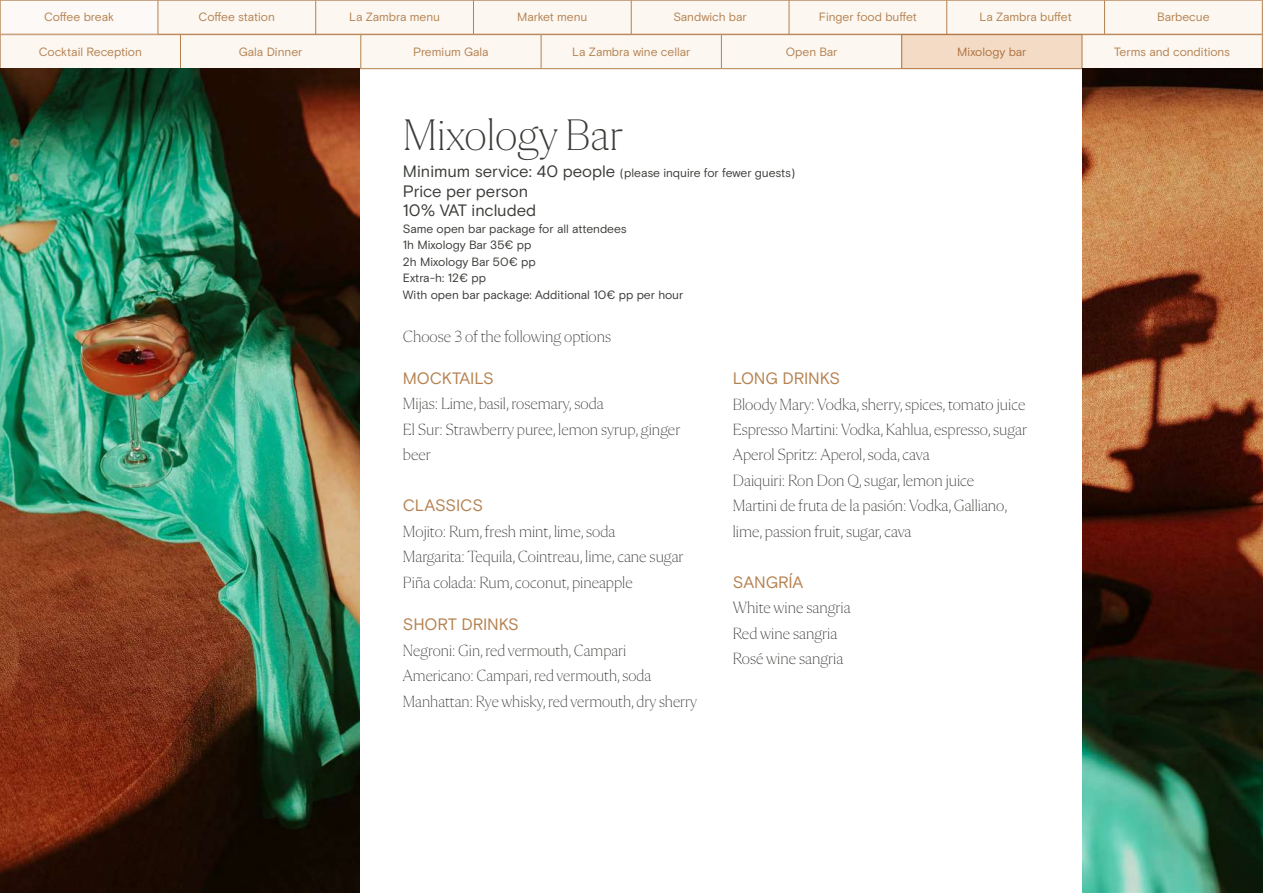
<style>
.page{position:relative;width:1263px;height:893px;background:#fff}
.page>*{position:absolute;margin:0;border:0;box-sizing:border-box;transform-origin:0 0}
.t1{font:200 45px "Flecha M";color:#383b36}
.t2{font:200 16.5px/25.5px "Flecha M";color:#383b36}
.t3{font:16.5px "Basis Grotesque";letter-spacing:-.015em;color:#b48150}
.t4{font:16.5px/19.8px "Basis Grotesque";letter-spacing:-.005em;color:#383b36}
.t5{font:12px "Basis Grotesque";letter-spacing:-.01em;color:#b48150}
.t6{font:12px/16.5px "Basis Grotesque";color:#383b36}
.s1{font-size:16.5px}
</style>
<div class="page">
<hr style="left:1262px;top:35px;width:1px;height:33px;background:#b48150">
<div style="left:0;top:1px;width:1262px;height:68px;background:#fcf7f1"></div>
<hr style="left:0;top:0;width:158px;height:1px;background:#b48150">
<hr style="left:0;top:0;width:1px;height:34px;background:#b48150">
<hr style="left:158px;top:0;width:158px;height:1px;background:#b48150">
<hr style="left:158px;top:0;width:1px;height:34px;background:#b48150">
<hr style="left:316px;top:0;width:157px;height:1px;background:#b48150">
<hr style="left:315px;top:0;width:1px;height:34px;background:#b48150">
<hr style="left:473px;top:0;width:158px;height:1px;background:#b48150">
<hr style="left:473px;top:0;width:1px;height:34px;background:#b48150">
<hr style="left:631px;top:0;width:158px;height:1px;background:#b48150">
<hr style="left:631px;top:0;width:1px;height:34px;background:#b48150">
<hr style="left:789px;top:0;width:158px;height:1px;background:#b48150">
<hr style="left:789px;top:0;width:1px;height:34px;background:#b48150">
<hr style="left:947px;top:0;width:157px;height:1px;background:#b48150">
<hr style="left:946px;top:0;width:1px;height:34px;background:#b48150">
<hr style="left:1104px;top:0;width:158px;height:1px;background:#b48150">
<hr style="left:1104px;top:0;width:1px;height:34px;background:#b48150">
<hr style="left:1262px;top:0;width:1px;height:34px;background:#b48150">
<hr style="left:0;top:34px;width:158px;height:1px;background:#b48150">
<hr style="left:158px;top:34px;width:158px;height:1px;background:#b48150">
<hr style="left:316px;top:34px;width:157px;height:1px;background:#b48150">
<hr style="left:473px;top:34px;width:158px;height:1px;background:#b48150">
<hr style="left:631px;top:34px;width:158px;height:1px;background:#b48150">
<hr style="left:789px;top:34px;width:158px;height:1px;background:#b48150">
<hr style="left:947px;top:34px;width:157px;height:1px;background:#b48150">
<hr style="left:1104px;top:34px;width:158px;height:1px;background:#b48150">
<img style="left:0;top:69px;width:359px;height:824px">
<img style="left:1082px;top:69px;width:181px;height:824px">
<div style="left:901px;top:34px;width:181px;height:34px;background:#f3dbc5"></div>
<p class="t5" style="left:44px;top:10px;width:71px">Coffee break</p>
<p class="t5" style="left:199px;top:10px;width:78px">Coffee station</p>
<p class="t5" style="left:349px;top:10px;width:92px">La Zambra menu</p>
<p class="t5" style="left:517px;top:10px;width:72px">Market menu</p>
<p class="t5" style="left:673px;top:10px;width:75px">Sandwich bar</p>
<p class="t5" style="left:819px;top:10px;width:100px">Finger food buffet</p>
<p class="t5" style="left:979px;top:10px;width:94px">La Zambra buffet</p>
<p class="t5" style="left:1157px;top:10px;width:54px">Barbecue</p>
<p class="t5" style="left:39px;top:45px;width:105px">Cocktail Reception</p>
<p class="t5" style="left:239px;top:45px;width:65px">Gala Dinner</p>
<p class="t5" style="left:413px;top:45px;width:77px">Premium Gala</p>
<p class="t5" style="left:572px;top:45px;width:120px">La Zambra wine cellar</p>
<p class="t5" style="left:786px;top:45px;width:53px">Open Bar</p>
<p class="t5" style="left:957px;top:45px;width:71px">Mixology bar</p>
<p class="t5" style="left:1114px;top:45px;width:117px">Terms and conditions</p>
<h1 class="t1" style="left:403px;top:110px;width:222px">Mixology Bar</h1>
<p class="t6" style="left:403px;top:164px;width:394px"><span class="s1">Minimum service: 40 people</span> (please inquire for fewer guests)</p>
<p class="t4" style="left:403px;top:181px;width:135px">Price per person<br>10% VAT included</p>
<p class="t6" style="left:403px;top:220px;width:282px">Same open bar package for all attendees<br>1h Mixology Bar 35€ pp<br>2h Mixology Bar 50€ pp<br>Extra-h: 12€ pp<br>With open bar package: Additional 10€ pp per hour</p>
<p class="t2" style="left:403px;top:324px;width:210px">Choose 3 of the following options</p>
<p class="t3" style="left:403px;top:369px;width:93px">MOCKTAILS</p>
<p class="t2" style="left:403px;top:391px;width:279px">Mijas: Lime, basil, rosemary, soda<br>El Sur: Strawberry puree, lemon syrup, ginger beer</p>
<p class="t3" style="left:403px;top:496px;width:82px">CLASSICS</p>
<p class="t2" style="left:403px;top:519px;width:282px">Mojito: Rum, fresh mint, lime, soda<br>Margarita: Tequila, Cointreau, lime, cane sugar<br>Piña colada: Rum, coconut, pineapple</p>
<p class="t3" style="left:403px;top:615px;width:118px">SHORT DRINKS</p>
<p class="t2" style="left:403px;top:637px;width:296px">Negroni: Gin, red vermouth, Campari<br>Americano: Campari, red vermouth, soda<br>Manhattan: Rye whisky, red vermouth, dry sherry</p>
<p class="t3" style="left:733px;top:369px;width:109px">LONG DRINKS</p>
<p class="t2" style="left:733px;top:391px;width:296px">Bloody Mary: Vodka, sherry, spices, tomato juice Espresso Martini: Vodka, Kahlua, espresso, sugar Aperol Spritz: Aperol, soda, cava<br>Daiquiri: Ron Don Q, sugar, lemon juice<br>Martini de fruta de la pasión: Vodka, Galliano, lime, passion fruit, sugar, cava</p>
<p class="t3" style="left:733px;top:573px;width:72px">SANGRÍA</p>
<p class="t2" style="left:733px;top:595px;width:119px">White wine sangria<br>Red wine sangria<br>Rosé wine sangria</p>
</div>
